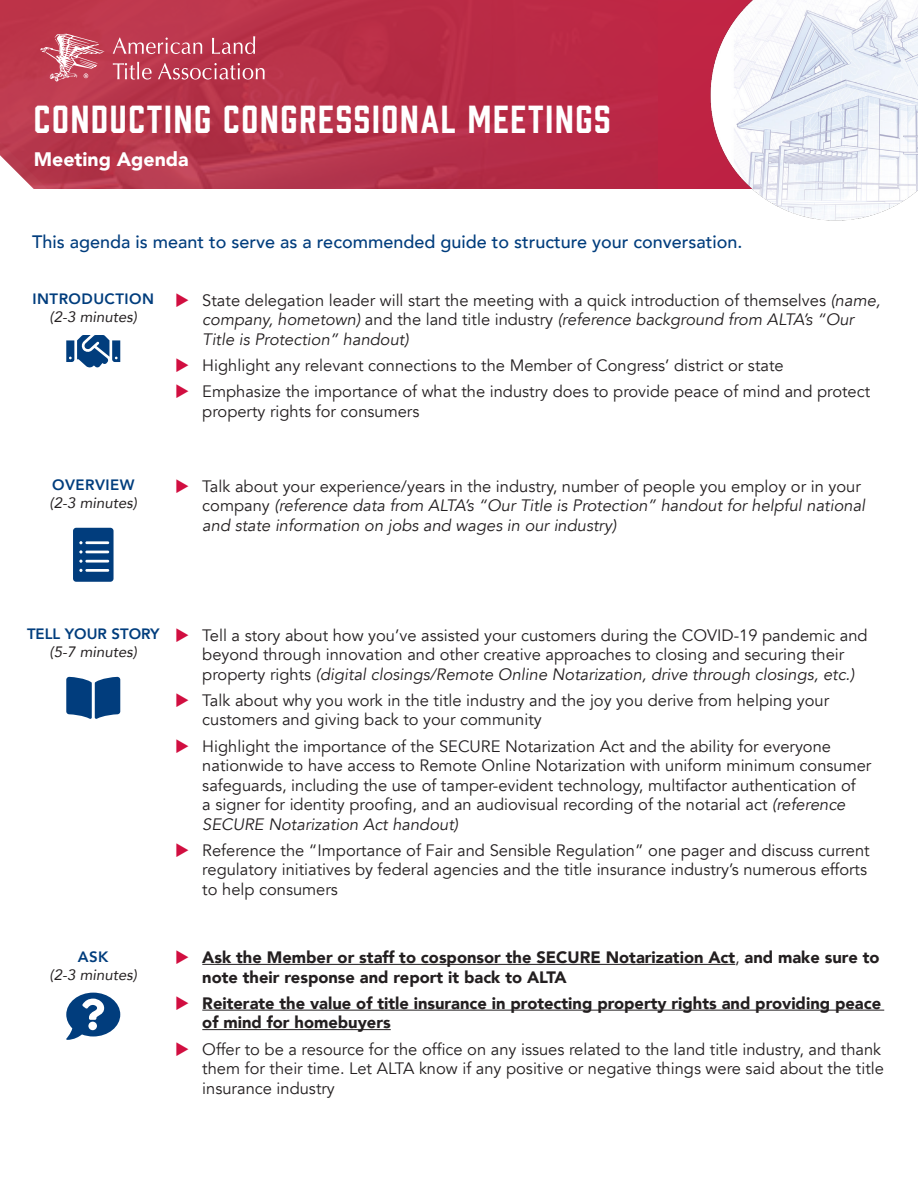
<style>
.page{position:relative;width:918px;height:1188px;background:#fff}
.page>*{position:absolute;margin:0;border:0;box-sizing:border-box;transform-origin:0 0}
.t1{font:36px "Prohibition";letter-spacing:.05em;color:#fff}
.t2{font:900 19.5px "Avenir";color:#fff}
.t3{font:500 18px "Avenir";color:#013d7d}
.t4{font:16.5px/19.5px "Avenir";color:#231f20}
.t5{font:900 16.5px/19.5px "Avenir";color:#231f20}
.t6{font:italic 16.5px/19.5px "Avenir";color:#231f20}
.time_alloted{font:italic 15px "Avenir";color:#231f20}
.t7{font:800 15px "Avenir";letter-spacing:.03em;color:#013d7d}
.t8{font:800 15px "Avenir";color:#013d7d}
.s1{font-style:italic}
.s2{font-style:normal}
.s3{font-weight:400}
</style>
<div class="page">
<div style="left:0;top:0;width:918px;height:1084px;background:#bf3449"></div>
<div style="left:0;top:189px;width:918px;height:999px;background:#fff"></div>
<svg style="left:0;top:131px;width:34px;height:58px"></svg>
<img style="left:707px;top:0;width:211px;height:221px">
<svg style="left:113px;top:38px;width:89px;height:16px"></svg>
<svg style="left:212px;top:36px;width:43px;height:18px"></svg>
<svg style="left:113px;top:62px;width:39px;height:18px"></svg>
<svg style="left:158px;top:63px;width:107px;height:17px"></svg>
<svg style="left:41px;top:34px;width:63px;height:48px"></svg>
<svg style="left:66px;top:335px;width:54px;height:33px"></svg>
<svg style="left:73px;top:528px;width:41px;height:54px;background:#265990"></svg>
<svg style="left:66px;top:677px;width:54px;height:42px;background:#2b5d92"></svg>
<svg style="left:66px;top:993px;width:54px;height:47px"></svg>
<hr style="left:202px;top:964px;width:533px;height:1px;background:#231f20">
<hr style="left:202px;top:1010px;width:682px;height:1px;background:#231f20">
<hr style="left:202px;top:1029px;width:189px;height:1px;background:#231f20">
<p class="t1" style="left:34px;top:95px;width:578px">CONDUCTING CONGRESSIONAL MEETINGS</p>
<p class="t2" style="left:34px;top:142px;width:156px">Meeting Agenda</p>
<p class="t3" style="left:32px;top:226px;width:712px">This agenda is meant to serve as a recommended guide to structure your conversation.</p>
<p class="t7" style="left:33px;top:287px;width:123px">INTRODUCTION</p>
<p class="time_alloted" style="left:50px;top:308px;width:89px">(2-3 minutes)</p>
<p class="t4" style="left:202px;top:290px;width:680px">State delegation leader will start the meeting with a quick introduction of themselves <span class="s1">(name, company, hometown)</span> and the land title industry <span class="s1">(reference background from ALTA’s “Our<br>Title is Protection” handout)</span></p>
<p class="t4" style="left:202px;top:356px;width:583px">Highlight any relevant connections to the Member of Congress’ district or state</p>
<p class="t4" style="left:202px;top:382px;width:669px">Emphasize the importance of what the industry does to provide peace of mind and protect property rights for consumers</p>
<p class="t7" style="left:52px;top:473px;width:84px">OVERVIEW</p>
<p class="time_alloted" style="left:50px;top:494px;width:89px">(2-3 minutes)</p>
<p class="t6" style="left:202px;top:476px;width:664px"><span class="s2">Talk about your experience/years in the industry, number of people you employ or in your company</span> (reference data from ALTA’s “Our Title is Protection” handout for helpful national and state information on jobs and wages in our industry)</p>
<p class="t8" style="left:27px;top:622px;width:134px">TELL YOUR STORY</p>
<p class="time_alloted" style="left:50px;top:643px;width:89px">(5-7 minutes)</p>
<p class="t4" style="left:202px;top:626px;width:667px">Tell a story about how you’ve assisted your customers during the COVID-19 pandemic and beyond through innovation and other creative approaches to closing and securing their property rights <span class="s1">(digital closings/Remote Online Notarization, drive through closings, etc.)</span></p>
<p class="t4" style="left:202px;top:691px;width:628px">Talk about why you work in the title industry and the joy you derive from helping your customers and giving back to your community</p>
<p class="t4" style="left:202px;top:737px;width:671px">Highlight the importance of the SECURE Notarization Act and the ability for everyone nationwide to have access to Remote Online Notarization with uniform minimum consumer safeguards, including the use of tamper-evident technology, multifactor authentication of<br>a signer for identity proofing, and an audiovisual recording of the notarial act <span class="s1">(reference SECURE Notarization Act handout)</span></p>
<p class="t4" style="left:202px;top:841px;width:669px">Reference the “Importance of Fair and Sensible Regulation” one pager and discuss current regulatory initiatives by federal agencies and the title insurance industry’s numerous efforts to help consumers</p>
<p class="t7" style="left:78px;top:945px;width:32px">ASK</p>
<p class="time_alloted" style="left:50px;top:965px;width:89px">(2-3 minutes)</p>
<p class="t5" style="left:202px;top:947px;width:679px">Ask the Member or staff to cosponsor the SECURE Notarization Act<span class="s3">,</span> and make sure to note their response and report it back to ALTA</p>
<p class="t5" style="left:202px;top:993px;width:680px">Reiterate the value of title insurance in protecting property rights and providing peace of mind for homebuyers</p>
<p class="t4" style="left:202px;top:1040px;width:683px">Offer to be a resource for the office on any issues related to the land title industry, and thank them for their time. Let ALTA know if any positive or negative things were said about the title insurance industry</p>
</div>
